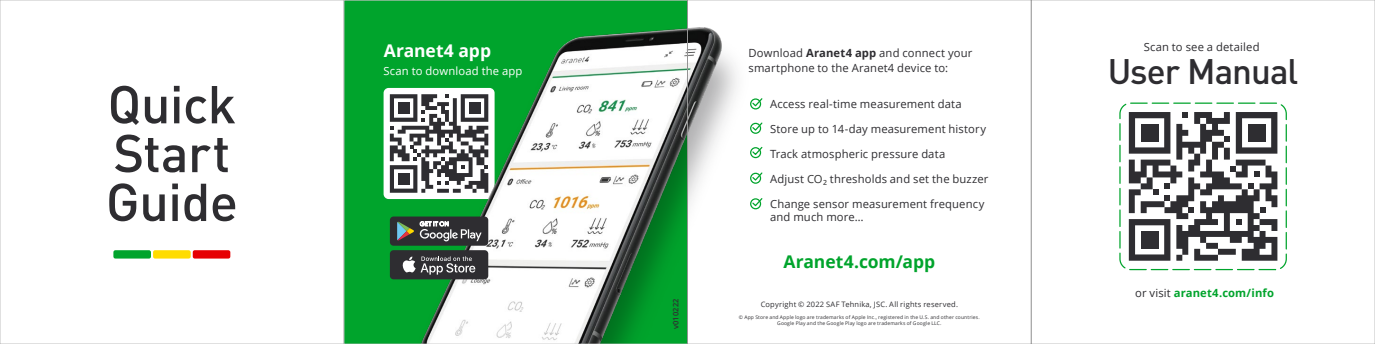
<style>
.page{position:relative;width:1375px;height:344px;background:#fff}
.page>*{position:absolute;margin:0;border:0;box-sizing:border-box;transform-origin:0 0}
.t1{font:500 52.38px/48.8px "DIN Pro";letter-spacing:-.015em;color:#2e2d31}
.t2{font:500 35px "DIN Pro";letter-spacing:-.03em;color:#2e2d31}
.t3{font:700 17.5px "Open Sans";letter-spacing:-.005em;color:#00a42c}
.t4{font:700 17.5px "Open Sans";letter-spacing:-.005em;color:#fff}
.t5{font:11.25px/15px "Open Sans";letter-spacing:.01em;color:#2e2d31}
.t6{font:700 11.25px "Open Sans";letter-spacing:.005em;color:#00a42c}
.t7{font:11.25px "Open Sans";letter-spacing:.01em;color:#fff}
.t8{font:7.5px "Open Sans";letter-spacing:.025em;color:#2e2d31}
.t9{font:600 7.5px "Open Sans";letter-spacing:.035em;color:#2e2d31}
.t10{font:5px/6px "Open Sans";letter-spacing:.025em;color:#2e2d31;text-align:center}
.s1{font-weight:700}
.s2{color:#323232}
.s3{font-weight:400;color:#2e2d31}
</style>
<div class="page">
<img style="left:346px;top:2px;width:415px;height:340px">
<div style="left:1031px;top:0;width:344px;height:344px;border:1px solid #c2c2c2"></div>
<div style="left:687px;top:0;width:344px;height:344px;border:1px solid #c2c2c2"></div>
<svg style="left:1129px;top:112px;width:148px;height:148px"></svg>
<div style="left:1141px;top:124px;width:17px;height:18px;background:#2e2d31"></div>
<div style="left:1248px;top:124px;width:17px;height:18px;background:#2e2d31"></div>
<div style="left:1141px;top:231px;width:17px;height:18px;background:#2e2d31"></div>
<div style="left:1119px;top:102px;width:168px;height:168px;border:1px dashed #00a42c;border-radius:11px"></div>
<div style="left:390px;top:216px;width:98px;height:30px;background:#2e2d31;border-radius:4px"></div>
<svg style="left:420px;top:221px;width:62px;height:20px"></svg>
<svg style="left:397px;top:222px;width:17px;height:18px"></svg>
<div style="left:390px;top:250px;width:98px;height:29px;background:#2e2d31;border-radius:4px"></div>
<svg style="left:402px;top:256px;width:73px;height:18px"></svg>
<div style="left:750px;top:98px;width:11px;height:11px;border:1px solid #00a42c;border-radius:50%"></div>
<svg style="left:751px;top:97px;width:12px;height:10px"></svg>
<div style="left:750px;top:123px;width:11px;height:11px;border:1px solid #00a42c;border-radius:50%"></div>
<svg style="left:751px;top:121px;width:12px;height:11px"></svg>
<div style="left:750px;top:147px;width:11px;height:11px;border:1px solid #00a42c;border-radius:50%"></div>
<svg style="left:751px;top:146px;width:12px;height:10px"></svg>
<div style="left:750px;top:173px;width:11px;height:11px;border:1px solid #00a42c;border-radius:50%"></div>
<svg style="left:751px;top:171px;width:12px;height:11px"></svg>
<div style="left:750px;top:198px;width:11px;height:11px;border:1px solid #00a42c;border-radius:50%"></div>
<svg style="left:751px;top:197px;width:12px;height:10px"></svg>
<svg style="left:390px;top:94px;width:98px;height:99px"></svg>
<div style="left:398px;top:102px;width:11px;height:12px;background:#2e2d31"></div>
<div style="left:469px;top:102px;width:11px;height:12px;background:#2e2d31"></div>
<div style="left:398px;top:173px;width:11px;height:12px;background:#2e2d31"></div>
<div style="left:0;top:0;width:344px;height:344px;background:#fff;border:1px solid #c2c2c2"></div>
<svg style="left:113px;top:250px;width:117px;height:8px"></svg>
<h1 class="t1" style="left:106px;top:74px;width:134px">Quick<br>Start<br>Guide</h1>
<h3 class="t4" style="left:384px;top:38px;width:109px">Aranet4 app</h3>
<p class="t5" style="left:1144px;top:39px;width:117px">Scan to see a detailed</p>
<p class="t5" style="left:749px;top:45px;width:225px">Download <span class="s1">Aranet4 app</span> and connect your smartphone to the Aranet4 device to:</p>
<p class="t5" style="left:770px;top:96px;width:193px">Access real-time measurement data</p>
<p class="t5" style="left:770px;top:121px;width:217px">Store up to 14-day measurement history</p>
<p class="t5" style="left:770px;top:146px;width:177px">Track atmospheric pressure data</p>
<p class="t5" style="left:770px;top:171px;width:220px">Adjust <span class="s2">CO²</span> thresholds and set the buzzer</p>
<p class="t5" style="left:770px;top:198px;width:216px;line-height:12.5px">Change sensor measurement frequency and much more…</p>
<h2 class="t2" style="left:1108px;top:42px;width:192px">User Manual</h2>
<p class="t7" style="left:384px;top:63px;width:140px">Scan to download the app</p>
<h3 class="t3" style="left:783px;top:249px;width:153px">Aranet4.com/app</h3>
<p class="t9" style="left:671px;top:329px;width:33px;rotate:-90deg">v010222</p>
<p class="t8" style="left:761px;top:299px;width:199px">Copyright © 2022 SAF Tehnika, JSC. All rights reserved.</p>
<p class="t10" style="left:739px;top:313px;width:242px">© App Store and Apple logo are trademarks of Apple Inc., registered in the U.S. and other countries.<br>Google Play and the Google Play logo are trademarks of Google LLC.</p>
<p class="t6" style="left:1135px;top:285px;width:140px"><span class="s3">or visit</span> aranet4.com/info</p>
</div>
